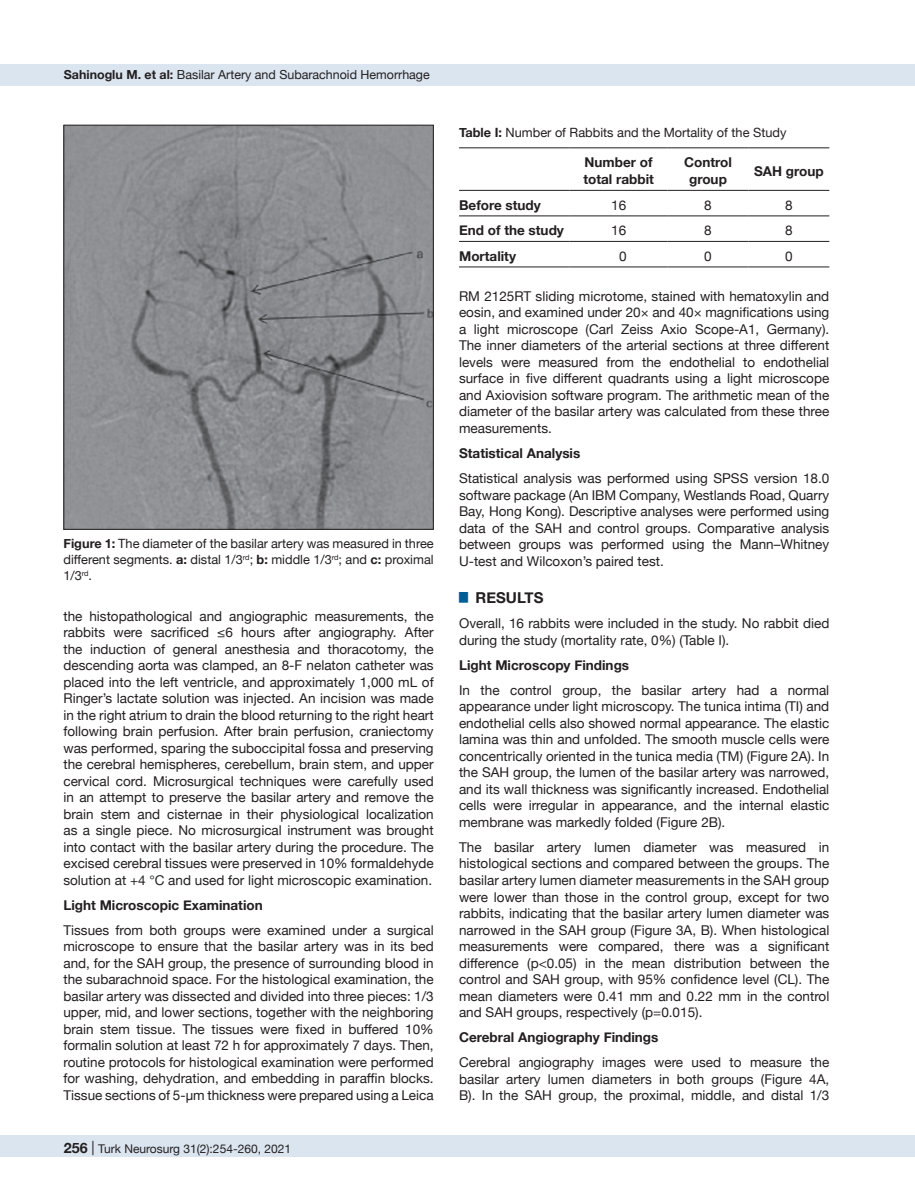
<style>
.page{position:relative;width:915px;height:1191px;background:#fff}
.page>*{position:absolute;margin:0;border:0;box-sizing:border-box;transform-origin:0 0}
.t1{font:700 15px "Helvetica Neue";color:#231f20}
.t2{font:13.5px/16.5px "Helvetica Neue";color:#231f20;text-align:justify}
.t3{font:700 13.5px/16.5px "Helvetica Neue";color:#231f20}
.t4{font:12.75px/15.8px "Helvetica Neue";color:#231f20;text-align:justify}
.t5{font:12.45px "Helvetica Neue";color:#231f20}
.t6{font:12px "Helvetica Neue";color:#231f20}
.s1{font-weight:700}
.s2{font-weight:700;font-size:14.25px}
.s3{font-size:14.25px}
</style>
<div class="page">
<div style="left:0;top:1135px;width:914px;height:22px;background:#dbe5f0"></div>
<div style="left:0;top:64px;width:914px;height:21px;background:#dbe5f0"></div>
<img style="left:65px;top:127px;width:366px;height:401px">
<div style="left:63px;top:125px;width:370px;height:405px;border:1px solid #231f20"></div>
<hr style="left:459px;top:216px;width:110px;height:1px;background:#231f20">
<hr style="left:569px;top:216px;width:98px;height:1px;background:#231f20">
<hr style="left:667px;top:216px;width:81px;height:1px;background:#231f20">
<hr style="left:748px;top:216px;width:81px;height:1px;background:#231f20">
<hr style="left:459px;top:241px;width:110px;height:1px;background:#231f20">
<hr style="left:569px;top:241px;width:98px;height:1px;background:#231f20">
<hr style="left:667px;top:241px;width:81px;height:1px;background:#231f20">
<hr style="left:748px;top:241px;width:81px;height:1px;background:#231f20">
<hr style="left:459px;top:147px;width:110px;height:1px;background:#231f20">
<hr style="left:569px;top:147px;width:98px;height:1px;background:#231f20">
<hr style="left:667px;top:147px;width:81px;height:1px;background:#231f20">
<hr style="left:748px;top:147px;width:81px;height:1px;background:#231f20">
<hr style="left:459px;top:190px;width:110px;height:1px;background:#231f20">
<hr style="left:569px;top:190px;width:98px;height:1px;background:#231f20">
<hr style="left:667px;top:190px;width:81px;height:1px;background:#231f20">
<hr style="left:748px;top:190px;width:81px;height:1px;background:#231f20">
<hr style="left:459px;top:266px;width:110px;height:1px;background:#231f20">
<hr style="left:569px;top:266px;width:98px;height:1px;background:#231f20">
<hr style="left:667px;top:266px;width:81px;height:1px;background:#231f20">
<hr style="left:748px;top:266px;width:81px;height:1px;background:#231f20">
<p class="t5" style="left:64px;top:66px;width:367px"><span class="s1">Sahinoglu M. et al:</span> Basilar Artery and Subarachnoid Hemorrhage</p>
<p class="t4" style="left:63px;top:537px;width:371px"><span class="s1">Figure 1:</span> The diameter of the basilar artery was measured in three different segments. <span class="s1">a:</span> distal 1/3<sup>rd</sup>; <span class="s1">b:</span> middle 1/3<sup>rd</sup>; and <span class="s1">c:</span> proximal 1/3<sup>rd</sup>.</p>
<p class="t2" style="left:63px;top:608px;width:371px">the histopathological and angiographic measurements, the rabbits were sacrificed ≤6 hours after angiography. After the induction of general anesthesia and thoracotomy, the descending aorta was clamped, an 8-F nelaton catheter was placed into the left ventricle, and approximately 1,000 mL of Ringer’s lactate solution was injected. An incision was made in the right atrium to drain the blood returning to the right heart following brain perfusion. After brain perfusion, craniectomy was performed, sparing the suboccipital fossa and preserving the cerebral hemispheres, cerebellum, brain stem, and upper cervical cord. Microsurgical techniques were carefully used in an attempt to preserve the basilar artery and remove the brain stem and cisternae in their physiological localization as a single piece. No microsurgical instrument was brought into contact with the basilar artery during the procedure. The excised cerebral tissues were preserved in 10% formaldehyde solution at +4 °C and used for light microscopic examination.</p>
<p class="t3" style="left:63px;top:897px;width:201px">Light Microscopic Examination</p>
<p class="t2" style="left:63px;top:922px;width:371px">Tissues from both groups were examined under a surgical microscope to ensure that the basilar artery was in its bed and, for the SAH group, the presence of surrounding blood in the subarachnoid space. For the histological examination, the basilar artery was dissected and divided into three pieces: 1/3 upper, mid, and lower sections, together with the neighboring brain stem tissue. The tissues were fixed in buffered 10% formalin solution at least 72 h for approximately 7 days. Then, routine protocols for histological examination were performed for washing, dehydration, and embedding in paraffin blocks.<br>Tissue sections of 5-µm thickness were prepared using a Leica</p>
<p class="t6" style="left:63px;top:1140px;width:229px"><span class="s2">256</span> <span class="s3">|</span> Turk Neurosurg 31(2):254-260, 2021</p>
<p class="t4" style="left:459px;top:125px;width:329px"><span class="s1">Table I:</span> Number of Rabbits and the Mortality of the Study</p>
<p class="t3" style="left:583px;top:155px;width:72px">Number of total rabbit</p>
<p class="t3" style="left:684px;top:155px;width:49px;text-align:center">Control group</p>
<p class="t3" style="left:753px;top:163px;width:71px">SAH group</p>
<p class="t3" style="left:459px;top:197px;width:83px">Before study</p>
<p class="t2" style="left:611px;top:197px;width:17px">16</p>
<p class="t2" style="left:704px;top:197px;width:9px">8</p>
<p class="t2" style="left:784px;top:197px;width:9px">8</p>
<p class="t3" style="left:459px;top:222px;width:106px">End of the study</p>
<p class="t2" style="left:611px;top:223px;width:17px">16</p>
<p class="t2" style="left:704px;top:223px;width:9px">8</p>
<p class="t2" style="left:784px;top:223px;width:9px">8</p>
<p class="t3" style="left:459px;top:248px;width:58px">Mortality</p>
<p class="t2" style="left:619px;top:248px;width:9px">0</p>
<p class="t2" style="left:704px;top:248px;width:9px">0</p>
<p class="t2" style="left:784px;top:248px;width:9px">0</p>
<p class="t2" style="left:459px;top:289px;width:371px">RM 2125RT sliding microtome, stained with hematoxylin and eosin, and examined under 20× and 40× magnifications using a light microscope (Carl Zeiss Axio Scope-A1, Germany).<br>The inner diameters of the arterial sections at three different levels were measured from the endothelial to endothelial surface in five different quadrants using a light microscope and Axiovision software program. The arithmetic mean of the diameter of the basilar artery was calculated from these three measurements.</p>
<p class="t3" style="left:459px;top:445px;width:123px">Statistical Analysis</p>
<p class="t2" style="left:459px;top:471px;width:371px">Statistical analysis was performed using SPSS version 18.0 software package (An IBM Company, Westlands Road, Quarry Bay, Hong Kong). Descriptive analyses were performed using data of the SAH and control groups. Comparative analysis between groups was performed using the Mann–Whitney U-test and Wilcoxon’s paired test.</p>
<p class="t1" style="left:459px;top:586px;width:86px"><sup>█</sup> RESULTS</p>
<p class="t2" style="left:459px;top:616px;width:371px">Overall, 16 rabbits were included in the study. No rabbit died during the study (mortality rate, 0%) (Table I).</p>
<p class="t3" style="left:459px;top:657px;width:171px">Light Microscopy Findings</p>
<p class="t2" style="left:459px;top:682px;width:371px">In the control group, the basilar artery had a normal appearance under light microscopy. The tunica intima (TI) and endothelial cells also showed normal appearance. The elastic lamina was thin and unfolded. The smooth muscle cells were concentrically oriented in the tunica media (TM) (Figure 2A). In the SAH group, the lumen of the basilar artery was narrowed, and its wall thickness was significantly increased. Endothelial cells were irregular in appearance, and the internal elastic membrane was markedly folded (Figure 2B).</p>
<p class="t2" style="left:459px;top:839px;width:371px">The basilar artery lumen diameter was measured in histological sections and compared between the groups. The basilar artery lumen diameter measurements in the SAH group were lower than those in the control group, except for two rabbits, indicating that the basilar artery lumen diameter was narrowed in the SAH group (Figure 3A, B). When histological measurements were compared, there was a significant difference (p&lt;0.05) in the mean distribution between the control and SAH group, with 95% confidence level (CL). The mean diameters were 0.41 mm and 0.22 mm in the control and SAH groups, respectively (p=0.015).</p>
<p class="t3" style="left:459px;top:1029px;width:201px">Cerebral Angiography Findings</p>
<p class="t2" style="left:459px;top:1054px;width:371px">Cerebral angiography images were used to measure the basilar artery lumen diameters in both groups (Figure 4A, B). In the SAH group, the proximal, middle, and distal 1/3</p>
</div>
